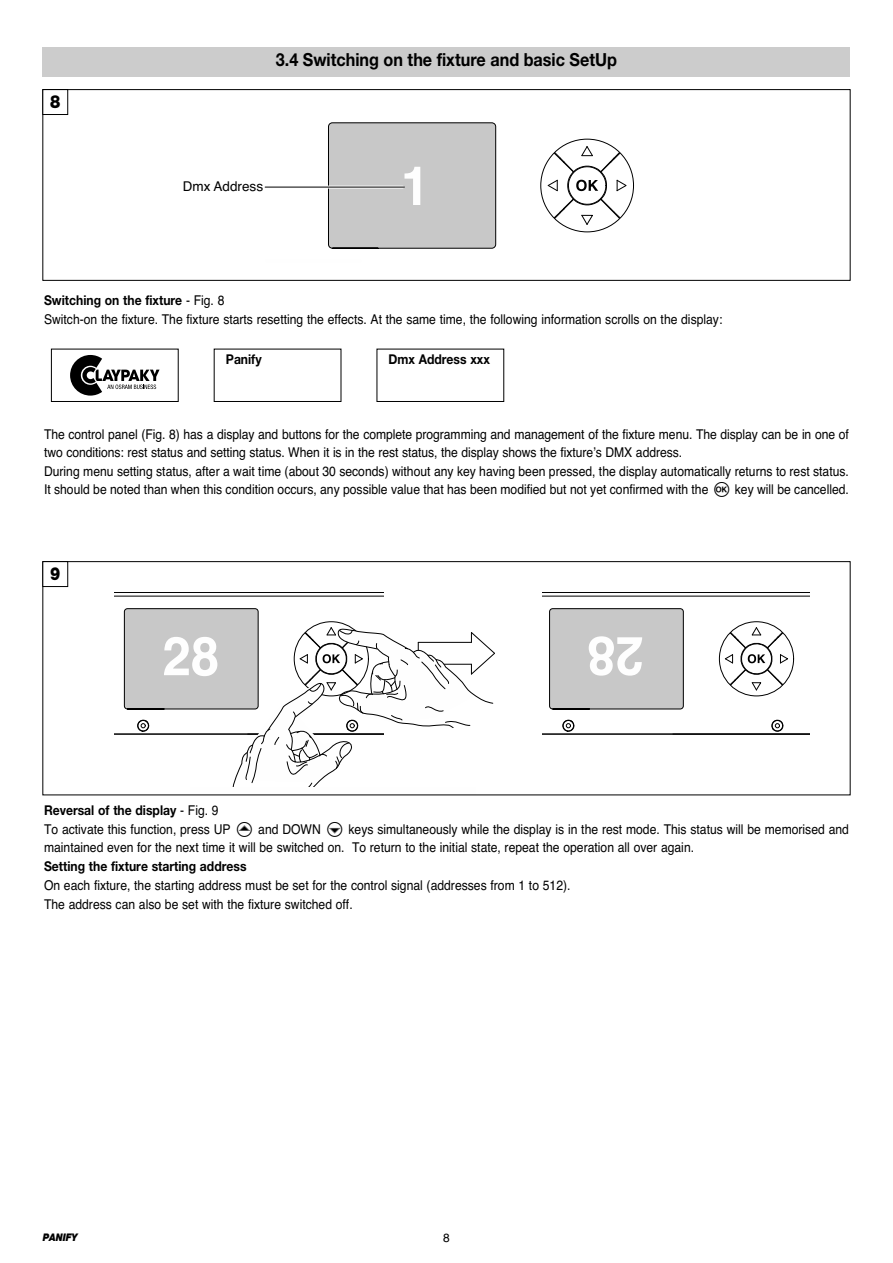
<style>
.page{position:relative;width:893px;height:1263px;background:#fff}
.page>*{position:absolute;margin:0;border:0;box-sizing:border-box;transform-origin:0 0}
.t1{font:700 54px "Helvetica";color:#fefefe;scale:.95 1}
.t2{font:700 18px "Helvetica Neue LTW1 G";color:#000;scale:.9 1}
.t3{font:900 18px "Helvetica Neue LTW1 G";color:#000;scale:.85 1}
.t4{font:13.5px/18.3px "Helvetica";color:#000;scale:.9 1}
.t5{font:700 13.5px "Helvetica Neue LTW1 G";color:#000;scale:.9 1}
.t6{font:13.5px "Helvetica";color:#000}
.t7{font:12px "Helvetica";color:#000}
.t8{font:italic 900 10.5px "Helvetica Neue LTW1 G";letter-spacing:-.005em;color:#000;scale:.88 1}
.s1{font-family:"Helvetica";font-weight:400}
.s2{font-family:"Clay Paky";font-size:24px}
</style>
<div class="page">
<div style="left:328px;top:122px;width:168px;height:127px;background:#c8c8c8"></div>
<svg style="left:547px;top:145px;width:80px;height:80px"></svg>
<hr style="left:267px;top:186px;width:136px;height:3px;background:#fefefe">
<hr style="left:265px;top:187px;width:139px;height:1px;background:#000">
<div style="left:43px;top:89px;width:807px;height:192px;border:1px solid #000"></div>
<div style="left:43px;top:89px;width:25px;height:26px;border:1px solid #000"></div>
<div style="left:214px;top:349px;width:127px;height:53px;border:1px solid #000"></div>
<div style="left:377px;top:349px;width:127px;height:53px;border:1px solid #000"></div>
<svg style="left:70px;top:355px;width:90px;height:41px"></svg>
<div style="left:51px;top:349px;width:128px;height:53px;border:1px solid #000"></div>
<div style="left:43px;top:47px;width:807px;height:30px;background:#ccc"></div>
<hr style="left:114px;top:734px;width:270px;height:1px;background:#000">
<hr style="left:114px;top:596px;width:270px;height:1px;background:#000">
<hr style="left:114px;top:592px;width:270px;height:1px;background:#000">
<svg style="left:124px;top:608px;width:371px;height:179px"></svg>
<div style="left:549px;top:608px;width:135px;height:102px;background:#c8c8c8"></div>
<div style="left:563px;top:720px;width:11px;height:11px;border:1px solid #000;border-radius:50%"></div>
<div style="left:562px;top:720px;width:12px;height:12px;border:1px solid #000;border-radius:5px"></div>
<svg style="left:771px;top:719px;width:13px;height:13px"></svg>
<svg style="left:566px;top:720px;width:7px;height:8px"></svg>
<hr style="left:542px;top:734px;width:267px;height:1px;background:#000">
<hr style="left:542px;top:596px;width:267px;height:1px;background:#000">
<hr style="left:542px;top:592px;width:267px;height:1px;background:#000">
<div style="left:719px;top:621px;width:75px;height:75px;border:1px solid #000;border-radius:50%"></div>
<svg style="left:724px;top:627px;width:65px;height:64px"></svg>
<div style="left:43px;top:561px;width:807px;height:234px;border:1px solid #000"></div>
<div style="left:43px;top:561px;width:25px;height:26px;border:1px solid #000"></div>
<h2 class="t3" style="left:50px;top:95px;width:14px">8</h2>
<h2 class="t2" style="left:276px;top:53px;width:381px">3.4 Switching on the fixture and basic SetUp</h2>
<p class="t6" style="left:183px;top:175px;width:82px">Dmx Address</p>
<h1 class="t1" style="left:401px;top:142px;width:31px">1</h1>
<p class="t5" style="left:44px;top:295px;width:202px">Switching on the fixture <span class="s1">- Fig. 8</span></p>
<p class="t4" style="left:44px;top:310px;width:755px">Switch-on the fixture. The fixture starts resetting the effects. At the same time, the following information scrolls on the display:</p>
<p class="t5" style="left:226px;top:354px;width:41px">Panify</p>
<p class="t5" style="left:388px;top:354px;width:114px">Dmx Address xxx</p>
<p class="t4" style="left:44px;top:426px;width:896px">The control panel (Fig. 8) has a display and buttons for the complete programming and management of the fixture menu. The display can be in one of two conditions: rest status and setting status. When it is in the rest status, the display shows the fixture’s DMX address.<br>During menu setting status, after a wait time (about 30 seconds) without any key having been pressed, the display automatically returns to rest status.<br>It should be noted than when this condition occurs, any possible value that has been modified but not yet confirmed with the <span class="s2">F</span> key will be cancelled.</p>
<h2 class="t3" style="left:50px;top:567px;width:14px">9</h2>
<h1 class="t1" style="left:162px;top:613px;width:62px">28</h1>
<h1 class="t1" style="left:644px;top:700px;width:62px;rotate:-180deg">82</h1>
<p class="t5" style="left:44px;top:806px;width:195px">Reversal of the display <span class="s1">- Fig. 9</span></p>
<p class="t4" style="left:44px;top:820px;width:896px">To activate this function, press UP <span class="s2">B</span> and DOWN <span class="s2">C</span> keys simultaneously while the display is in the rest mode. This status will be memorised and maintained even for the next time it will be switched on. To return to the initial state, repeat the operation all over again.</p>
<p class="t5" style="left:44px;top:861px;width:226px">Setting the fixture starting address</p>
<p class="t4" style="left:44px;top:876px;width:586px;line-height:18.9px">On each fixture, the starting address must be set for the control signal (addresses from 1 to 512).<br>The address can also be set with the fixture switched off.</p>
<p class="t8" style="left:43px;top:1233px;width:41px">PANIFY</p>
<p class="t7" style="left:443px;top:1230px;width:8px">8</p>
</div>
